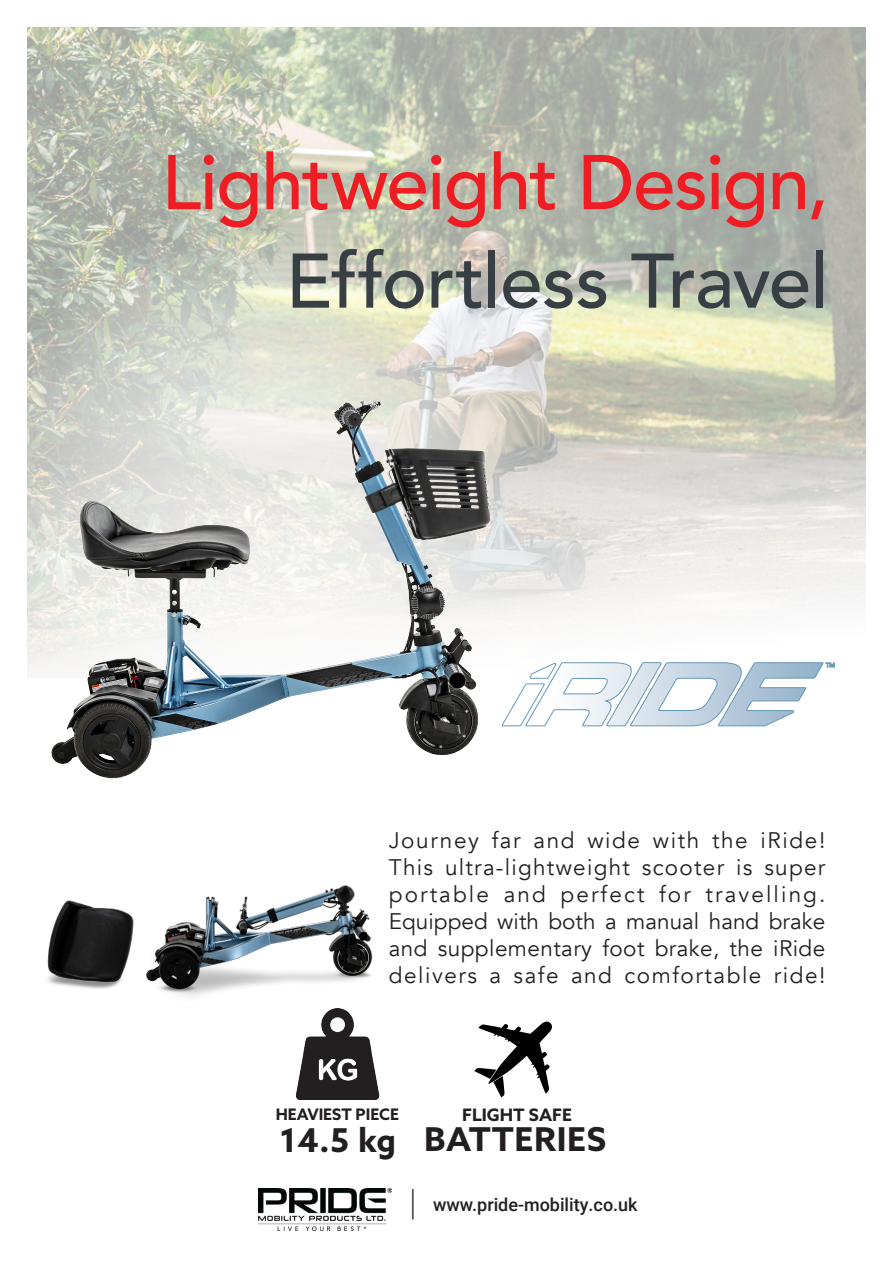
<style>
.page{position:relative;width:893px;height:1263px;background:#fff}
.page>*{position:absolute;margin:0;border:0;box-sizing:border-box;transform-origin:0 0}
.t1{font:500 76.5px "Avenir";letter-spacing:-.02em;color:#ee1d23}
.t2{font:500 76.5px "Avenir";letter-spacing:-.01em;color:#383f44}
.t3{font:700 32.85px "Azo Sans";letter-spacing:.02em;color:#231f20}
.t4{font:22.5px/27px "Avenir";letter-spacing:.07em;color:#231f20;text-align:justify}
.t5{font:500 18px "Roboto";color:#231f20}
.t6{font:700 17.1px "Azo Sans";color:#231f20}
.t7{font:700 15.9px "Azo Sans";color:#231f20}
.s1{font-weight:400;font-size:36px}
</style>
<div class="page">
<img style="left:27px;top:27px;width:839px;height:599px">
<svg style="left:27px;top:230px;width:515px;height:497px;background:#d1d3c7"></svg>
<svg style="left:511px;top:661px;width:324px;height:65px"></svg>
<img style="left:33px;top:381px;width:478px;height:398px">
<img style="left:258px;top:1189px;width:133px;height:42px">
<img style="left:47px;top:885px;width:326px;height:112px">
<svg style="left:474px;top:1021px;width:78px;height:76px"></svg>
<img style="left:295px;top:1008px;width:85px;height:91px">
<p class="t1" style="left:161px;top:116px;width:669px">Lightweight Design,</p>
<p class="t2" style="left:286px;top:215px;width:544px">Effortless Travel</p>
<p class="t4" style="left:389px;top:827px;width:438px">Journey far and wide with the iRide!<br>This ultra-lightweight scooter is super portable and perfect for travelling.<br>Equipped with both a manual hand brake and supplementary foot brake, the iRide delivers a safe and comfortable ride!</p>
<p class="t7" style="left:276px;top:1104px;width:125px">HEAVIEST PIECE</p>
<p class="t3" style="left:280px;top:1118px;width:118px">14.5 kg</p>
<p class="t6" style="left:462px;top:1103px;width:111px">FLIGHT SAFE</p>
<p class="t3" style="left:424px;top:1117px;width:183px">BATTERIES</p>
<p class="t5" style="left:411px;top:1191px;width:228px"><span class="s1">|</span> www.pride-mobility.co.uk</p>
</div>
